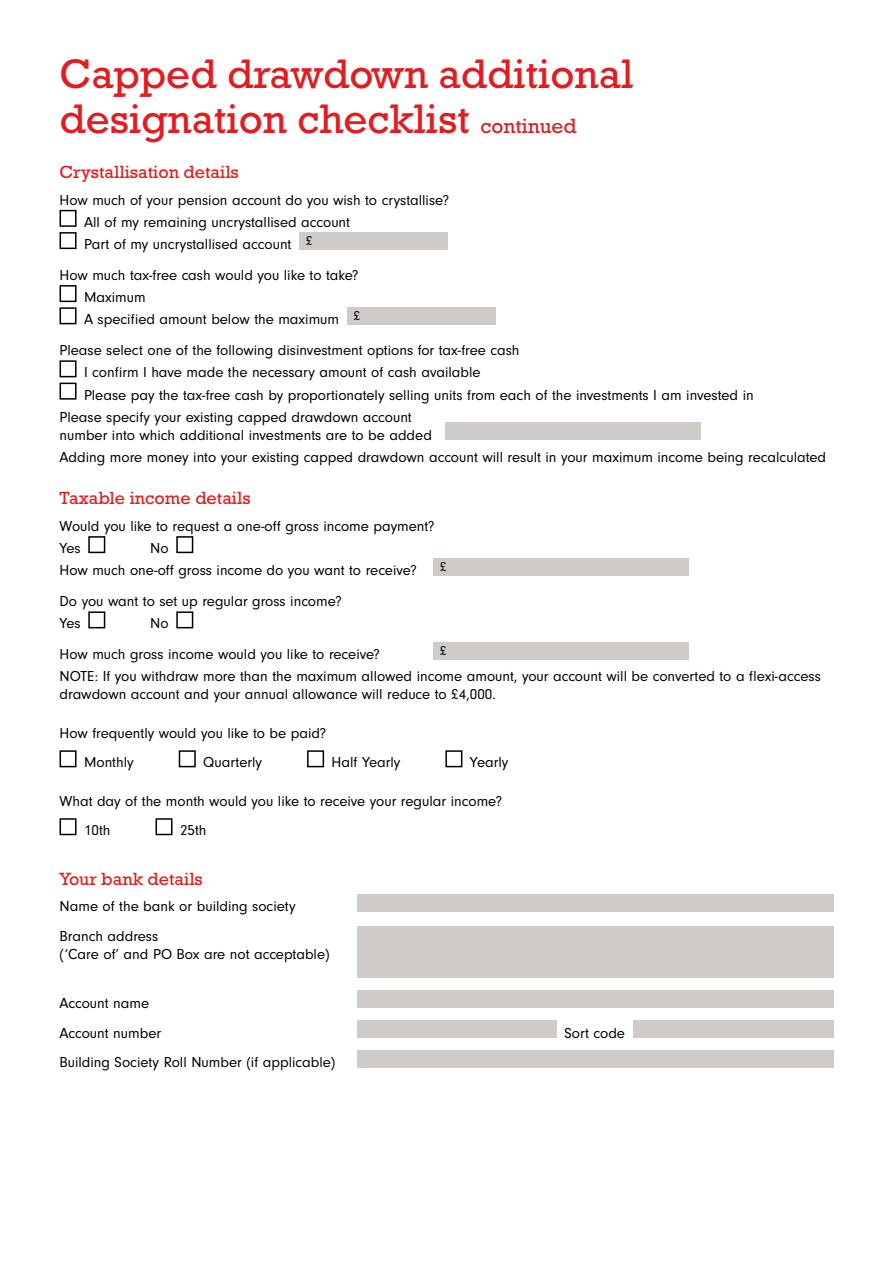
<style>
.page{position:relative;width:893px;height:1263px;background:#fff}
.page>*{position:absolute;margin:0;border:0;box-sizing:border-box;transform-origin:0 0}
.t1{font:42px/45px "Rockwellfor Funds Network";color:#e01e22}
.t2{font:18px "Rockwellfor Funds Network";color:#e01e22}
.t3{font:15px/22.2px "Neuzeit Gro";color:#000}
.t4{font:13.5px "Neuzeit Gro";color:#000}
.s1{font-size:21px}
</style>
<div class="page">
<div style="left:60px;top:210px;width:17px;height:17px;border:2px solid #000"></div>
<div style="left:60px;top:232px;width:17px;height:17px;border:2px solid #000"></div>
<div style="left:299px;top:232px;width:149px;height:17px;background:#cfcbc8"></div>
<div style="left:60px;top:285px;width:17px;height:17px;border:2px solid #000"></div>
<div style="left:60px;top:307px;width:17px;height:17px;border:2px solid #000"></div>
<div style="left:347px;top:307px;width:148px;height:17px;background:#cfcbc8"></div>
<div style="left:60px;top:360px;width:17px;height:17px;border:2px solid #000"></div>
<div style="left:60px;top:383px;width:17px;height:17px;border:2px solid #000"></div>
<div style="left:445px;top:423px;width:255px;height:17px;background:#cfcbc8"></div>
<div style="left:88px;top:536px;width:17px;height:17px;border:2px solid #000"></div>
<div style="left:176px;top:536px;width:17px;height:17px;border:2px solid #000"></div>
<div style="left:433px;top:558px;width:255px;height:17px;background:#cfcbc8"></div>
<div style="left:88px;top:611px;width:17px;height:17px;border:2px solid #000"></div>
<div style="left:176px;top:611px;width:17px;height:17px;border:2px solid #000"></div>
<div style="left:433px;top:642px;width:255px;height:17px;background:#cfcbc8"></div>
<div style="left:60px;top:750px;width:17px;height:17px;border:2px solid #000"></div>
<div style="left:179px;top:750px;width:17px;height:17px;border:2px solid #000"></div>
<div style="left:307px;top:750px;width:17px;height:17px;border:2px solid #000"></div>
<div style="left:445px;top:750px;width:17px;height:17px;border:2px solid #000"></div>
<div style="left:60px;top:818px;width:17px;height:17px;border:2px solid #000"></div>
<div style="left:155px;top:818px;width:18px;height:17px;border:2px solid #000"></div>
<div style="left:357px;top:894px;width:476px;height:17px;background:#cfcbc8"></div>
<div style="left:357px;top:926px;width:476px;height:51px;background:#cfcbc8"></div>
<div style="left:357px;top:991px;width:476px;height:17px;background:#cfcbc8"></div>
<div style="left:357px;top:1021px;width:200px;height:17px;background:#cfcbc8"></div>
<div style="left:632px;top:1021px;width:201px;height:17px;background:#cfcbc8"></div>
<div style="left:357px;top:1050px;width:476px;height:17px;background:#cfcbc8"></div>
<h1 class="t1" style="left:60px;top:51px;width:575px">Capped drawdown additional designation checklist <span class="s1">continued</span></h1>
<p class="t2" style="left:60px;top:161px;width:181px">Crystallisation details</p>
<p class="t3" style="left:84px;top:188px;width:367px;text-indent:-25px">How much of your pension account do you wish to crystallise?<br>All of my remaining uncrystallised account<br>Part of my uncrystallised account <sup>£</sup></p>
<p class="t3" style="left:84px;top:264px;width:278px;text-indent:-25px">How much tax-free cash would you like to take?<br>Maximum<br>A specified amount below the maximum <sup>£</sup></p>
<p class="t3" style="left:60px;top:339px;width:461px">Please select one of the following disinvestment options for tax-free cash</p>
<p class="t3" style="left:84px;top:361px;width:398px">I confirm I have made the necessary amount of cash available</p>
<p class="t3" style="left:84px;top:383px;width:671px">Please pay the tax-free cash by proportionately selling units from each of the investments I am invested in</p>
<p class="t3" style="left:60px;top:406px;width:354px">Please specify your existing capped drawdown account</p>
<p class="t3" style="left:60px;top:424px;width:768px">number into which additional investments are to be added<br>Adding more money into your existing capped drawdown account will result in your maximum income being recalculated</p>
<p class="t2" style="left:60px;top:488px;width:193px">Taxable income details</p>
<p class="t3" style="left:60px;top:515px;width:377px">Would you like to request a one-off gross income payment?<br>Yes</p>
<p class="t3" style="left:60px;top:537px;width:359px;text-indent:91px">No<br>How much one-off gross income do you want to receive?</p>
<p class="t4" style="left:440px;top:559px;width:8px">£</p>
<p class="t3" style="left:60px;top:590px;width:284px">Do you want to set up regular gross income?<br>Yes</p>
<p class="t3" style="left:60px;top:608px;width:322px;line-height:30.8px;text-indent:91px">No<br>How much gross income would you like to receive?</p>
<p class="t4" style="left:440px;top:643px;width:8px">£</p>
<p class="t3" style="left:60px;top:667px;width:763px;line-height:18px">NOTE: If you withdraw more than the maximum allowed income amount, your account will be converted to a flexi-access drawdown account and your annual allowance will reduce to £4,000.</p>
<p class="t3" style="left:84px;top:718px;width:244px;line-height:29.7px;text-indent:-25px">How frequently would you like to be paid?<br>Monthly</p>
<p class="t3" style="left:203px;top:751px;width:60px">Quarterly</p>
<p class="t3" style="left:332px;top:751px;width:70px">Half Yearly</p>
<p class="t3" style="left:470px;top:751px;width:40px">Yearly</p>
<p class="t3" style="left:84px;top:785px;width:420px;line-height:29.7px;text-indent:-24px">What day of the month would you like to receive your regular income?<br>10th</p>
<p class="t3" style="left:180px;top:819px;width:28px">25th</p>
<p class="t2" style="left:60px;top:868px;width:145px">Your bank details</p>
<p class="t3" style="left:60px;top:891px;width:238px;line-height:29.7px">Name of the bank or building society<br>Branch address</p>
<p class="t3" style="left:60px;top:943px;width:272px">(‘Care of’ and PO Box are not acceptable)</p>
<p class="t3" style="left:60px;top:988px;width:103px;line-height:29.7px">Account name<br>Account number</p>
<p class="t3" style="left:564px;top:1021px;width:62px">Sort code</p>
<p class="t3" style="left:60px;top:1051px;width:277px">Building Society Roll Number (if applicable)</p>
</div>
